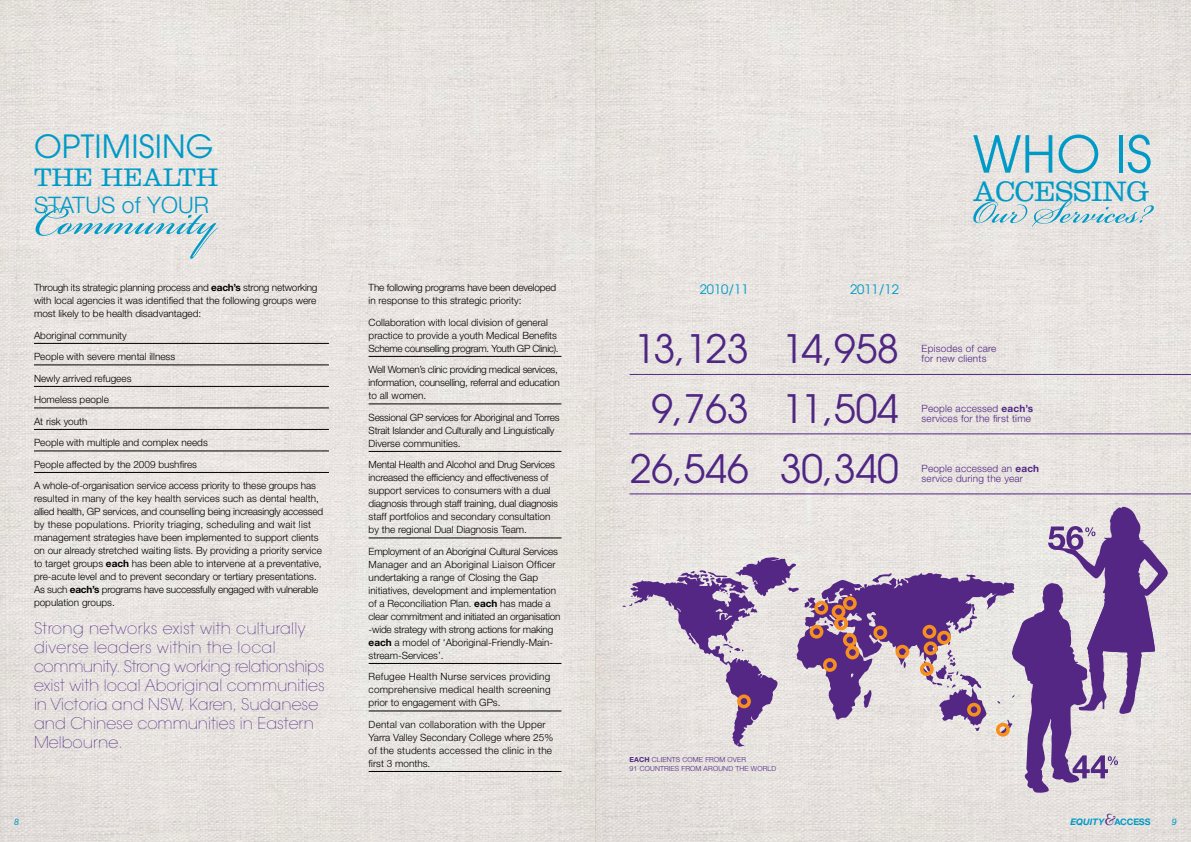
<style>
.page{position:relative;width:1191px;height:842px;background:#fff}
.page>*{position:absolute;margin:0;border:0;box-sizing:border-box;transform-origin:0 0}
.t1{font:61.9px "Bickham Script Pro";color:#009ac7}
.t2{font:50.6px "Bickham Script Pro";color:#009ac7}
.t3{font:50.6px "Avant Garde";color:#009ac7}
.t4{font:39px/60px "Avant Garde";color:#4f2683;text-align:center}
.t5{font:31.9px "Avant Garde";letter-spacing:.005em;color:#009ac7}
.t6{font:300 29.2px "Clarendon";color:#009ac7}
.t7{font:300 26.4px "Clarendon";letter-spacing:.005em;color:#009ac7}
.t8{font:300 22.8px "Helvetica Neue";letter-spacing:.005em;color:#009ac7}
.t9{font:200 16px/19px "Avant Garde";color:#4f2683}
.t10{font:13px "Avant Garde";color:#009ac7}
.t11{font:300 10px/13px "Helvetica Neue";color:#000}
.t12{font:300 10px/13px "Helvetica Neue";letter-spacing:-.02em;color:#000}
.t13{font:300 10px/13px "Helvetica Neue";letter-spacing:.02em;color:#000}
.t14{font:300 10px/10px "Helvetica Neue";letter-spacing:.02em;color:#4f2683}
.t15{font:italic 700 9px "Helvetica Neue";letter-spacing:.005em;color:#009ac7}
.t16{font:italic 9px "Helvetica Neue";color:#009ac7}
.t17{font:300 7px/9px "Helvetica Neue";letter-spacing:.02em;color:#4f2683}
.s1{font-weight:700}
.s2{font-family:"Bernhard Modern";font-weight:400;font-style:normal;font-size:17.5px;color:#4f2683}
.s3{font-style:normal}
</style>
<div class="page">
<img style="left:0;top:0;width:1191px;height:842px">
<hr style="left:629px;top:374px;width:562px;height:1px;background:#4f2683">
<hr style="left:629px;top:434px;width:562px;height:1px;background:#4f2683">
<hr style="left:629px;top:494px;width:562px;height:1px;background:#4f2683">
<hr style="left:34px;top:343px;width:295px;height:1px;background:#000">
<hr style="left:34px;top:365px;width:295px;height:1px;background:#000">
<hr style="left:34px;top:386px;width:295px;height:1px;background:#000">
<hr style="left:34px;top:408px;width:295px;height:1px;background:#000">
<hr style="left:34px;top:429px;width:295px;height:1px;background:#000">
<hr style="left:34px;top:451px;width:295px;height:1px;background:#000">
<hr style="left:34px;top:472px;width:295px;height:1px;background:#000">
<hr style="left:369px;top:356px;width:192px;height:1px;background:#000">
<hr style="left:369px;top:404px;width:192px;height:1px;background:#000">
<hr style="left:369px;top:451px;width:192px;height:1px;background:#000">
<hr style="left:369px;top:538px;width:192px;height:1px;background:#000">
<hr style="left:369px;top:663px;width:192px;height:1px;background:#000">
<hr style="left:369px;top:711px;width:192px;height:1px;background:#000">
<hr style="left:369px;top:771px;width:192px;height:1px;background:#000">
<svg style="left:622px;top:507px;width:546px;height:286px;background:#c2b4c8"></svg>
<div style="left:967px;top:703px;width:14px;height:14px;border:4px solid #f78f1e;border-radius:50%"></div>
<div style="left:937px;top:631px;width:14px;height:13px;border:4px solid #f78f1e;border-radius:50%"></div>
<div style="left:922px;top:625px;width:14px;height:14px;border:4px solid #f78f1e;border-radius:50%"></div>
<div style="left:923px;top:641px;width:14px;height:14px;border:4px solid #f78f1e;border-radius:50%"></div>
<div style="left:920px;top:662px;width:13px;height:14px;border:4px solid #f78f1e;border-radius:50%"></div>
<div style="left:895px;top:645px;width:14px;height:13px;border:4px solid #f78f1e;border-radius:50%"></div>
<div style="left:834px;top:616px;width:14px;height:14px;border:4px solid #f78f1e;border-radius:50%"></div>
<div style="left:737px;top:694px;width:14px;height:14px;border:4px solid #f78f1e;border-radius:50%"></div>
<div style="left:996px;top:723px;width:13px;height:14px;border:4px solid #f78f1e;border-radius:50%"></div>
<div style="left:814px;top:601px;width:14px;height:14px;border:4px solid #f78f1e;border-radius:50%"></div>
<div style="left:831px;top:605px;width:14px;height:13px;border:4px solid #f78f1e;border-radius:50%"></div>
<div style="left:809px;top:625px;width:14px;height:14px;border:4px solid #f78f1e;border-radius:50%"></div>
<div style="left:843px;top:633px;width:13px;height:14px;border:4px solid #f78f1e;border-radius:50%"></div>
<div style="left:845px;top:646px;width:14px;height:13px;border:4px solid #f78f1e;border-radius:50%"></div>
<div style="left:873px;top:626px;width:14px;height:13px;border:4px solid #f78f1e;border-radius:50%"></div>
<div style="left:823px;top:658px;width:14px;height:14px;border:4px solid #f78f1e;border-radius:50%"></div>
<div style="left:843px;top:596px;width:13px;height:14px;border:4px solid #f78f1e;border-radius:50%"></div>
<h3 class="t5" style="left:34px;top:128px;width:181px">OPTIMISING</h3>
<h3 class="t7" style="left:34px;top:162px;width:186px">THE HEALTH</h3>
<h3 class="t8" style="left:34px;top:191px;width:176px">STATUS of YOUR</h3>
<h1 class="t1" style="left:34px;top:176px;width:184px">Community</h1>
<p class="t11" style="left:34px;top:281px;width:285px;text-align:justify">Through its strategic planning process and <span class="s1">each’s</span> strong networking with local agencies it was identified that the following groups were most likely to be health disadvantaged:</p>
<p class="t11" style="left:34px;top:324px;width:283px;line-height:21.5px">Aboriginal community<br>People with severe mental illness<br>Newly arrived refugees<br>Homeless people<br>At risk youth<br>People with multiple and complex needs<br>People affected by the 2009 bushfires<br>A whole-of-organisation service access priority to these groups has</p>
<p class="t11" style="left:34px;top:492px;width:291px">resulted in many of the key health services such as dental health, allied health, GP services, and counselling being increasingly accessed by these populations. Priority triaging, scheduling and wait list management strategies have been implemented to support clients on our already stretched waiting lists. By providing a priority service to target groups <span class="s1">each</span> has been able to intervene at a preventative, pre-acute level and to prevent secondary or tertiary presentations.<br>As such <span class="s1">each’s</span> programs have successfully engaged with vulnerable population groups.</p>
<p class="t9" style="left:34px;top:619px;width:292px">Strong networks exist with culturally diverse leaders within the local community. Strong working relationships exist with local Aboriginal communities in Victoria and NSW, Karen, Sudanese and Chinese communities in Eastern Melbourne.</p>
<p class="t12" style="left:369px;top:281px;width:189px">The following programs have been developed in response to this strategic priority:</p>
<p class="t11" style="left:369px;top:316px;width:192px">Collaboration with local division of general practice to provide a youth Medical Benefits<br>Scheme counselling program. Youth GP Clinic).</p>
<p class="t12" style="left:369px;top:363px;width:193px">Well Women’s clinic providing medical services, information, counselling, referral and education to all women.</p>
<p class="t12" style="left:369px;top:411px;width:192px">Sessional GP services for Aboriginal and Torres<br>Strait Islander and Culturally and Linguistically<br>Diverse communities.</p>
<p class="t12" style="left:369px;top:458px;width:191px">Mental Health and Alcohol and Drug Services increased the efficiency and effectiveness of support services to consumers with a dual diagnosis through staff training, dual diagnosis staff portfolios and secondary consultation by the regional Dual Diagnosis Team.</p>
<p class="t11" style="left:369px;top:545px;width:193px">Employment of an Aboriginal Cultural Services Manager and an Aboriginal Liaison Officer undertaking a range of Closing the Gap initiatives, development and implementation of a Reconciliation Plan. <span class="s1">each</span> has made a clear commitment and initiated an organisation -wide strategy with strong actions for making <span class="s1">each</span> a model of ‘Aboriginal-Friendly-Main&shy;stream-Services’.</p>
<p class="t11" style="left:369px;top:670px;width:183px;text-align:justify">Refugee Health Nurse services providing comprehensive medical health screening prior to engagement with GPs.</p>
<p class="t13" style="left:369px;top:718px;width:186px">Dental van collaboration with the Upper Yarra Valley Secondary College where 25% of the students accessed the clinic in the first 3 months.</p>
<h3 class="t10" style="left:699px;top:282px;width:50px">2010/11</h3>
<h3 class="t4" style="left:630px;top:319px;width:120px">13,123<br>9,763<br>26,546</h3>
<h2 class="t3" style="left:972px;top:124px;width:181px">WHO IS</h2>
<h3 class="t6" style="left:972px;top:174px;width:178px">ACCESSING</h3>
<h2 class="t2" style="left:972px;top:175px;width:179px">Our Services?</h2>
<h3 class="t10" style="left:850px;top:282px;width:50px">2011/12</h3>
<h3 class="t4" style="left:780px;top:319px;width:120px;text-align:justify">14,958<br>11,504<br>30,340</h3>
<p class="t14" style="left:921px;top:344px;width:76px">Episodes of care for new clients</p>
<p class="t14" style="left:921px;top:403px;width:113px">People accessed <span class="s1">each’s </span>services for the first time</p>
<p class="t14" style="left:921px;top:463px;width:119px">People accessed an <span class="s1">each </span>service during the year</p>
<p class="t17" style="left:629px;top:755px;width:148px"><span class="s1">EACH</span> CLIENTS COME FROM OVER<br>91 COUNTRIES FROM AROUND THE WORLD</p>
<p class="t16" style="left:14px;top:816px;width:7px">8</p>
<p class="t15" style="left:1070px;top:816px;width:82px">EQUITY<span class="s2">&amp;</span><span class="s3">ACCESS</span></p>
<p class="t16" style="left:1171px;top:816px;width:7px">9</p>
</div>
